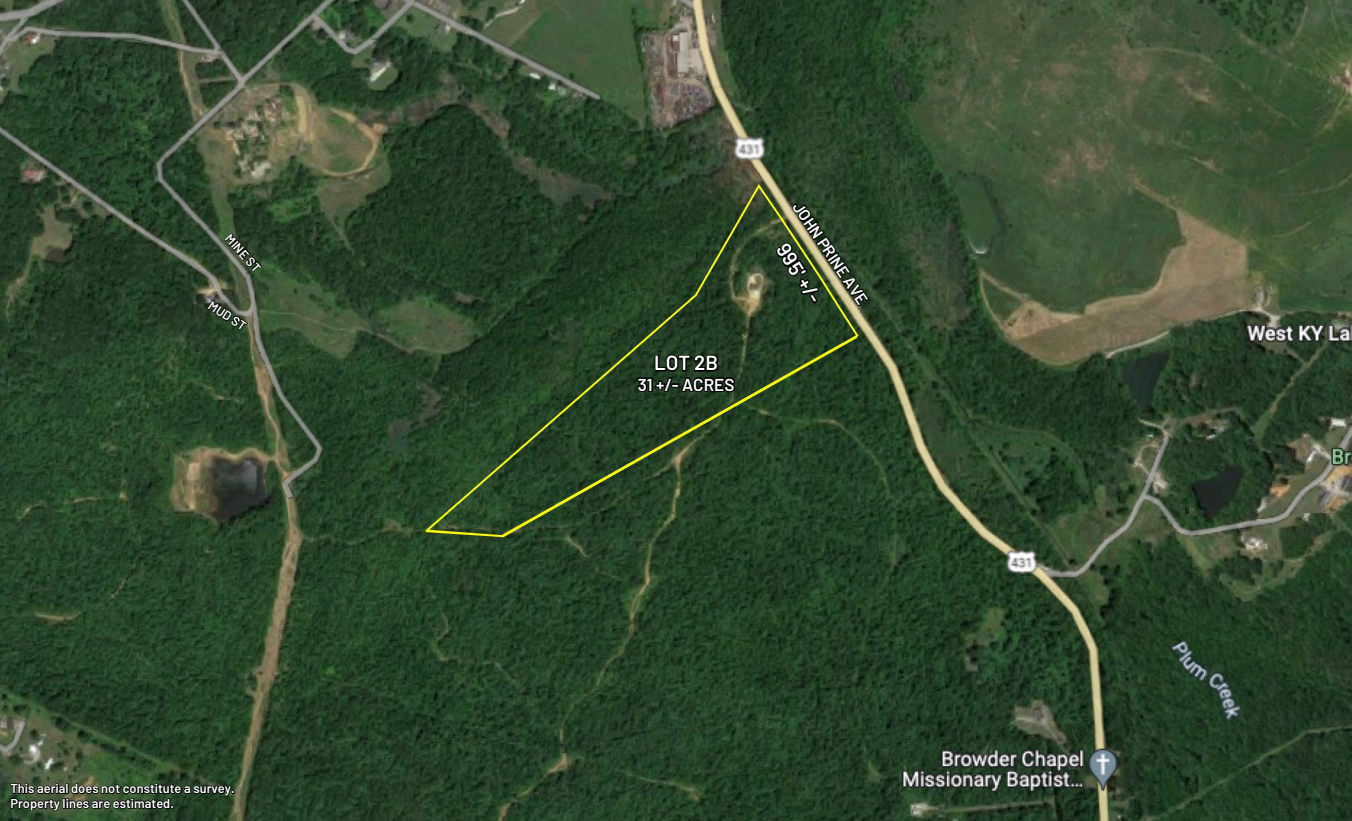
<style>
.page{position:relative;width:1352px;height:821px;background:#fff}
.page>*{position:absolute;margin:0;border:0;box-sizing:border-box;transform-origin:0 0}
.t1{font:600 20.34px "Barlow";color:#fff}
.t2{font:600 17.18px "Barlow";color:#fff}
.t3{font:600 16.03px "Barlow";color:#fff}
.t4{font:600 12.81px "Barlow";color:#fff}
.t5{font:600 12.67px "Barlow";color:#fff}
</style>
<div class="page">
<img style="left:0;top:0;width:1351px;height:820px">
<svg style="left:9px;top:781px;width:227px;height:31px;background:#22311e"></svg>
<svg style="left:636px;top:353px;width:101px;height:52px;background:#172918"></svg>
<svg style="left:205px;top:298px;width:44px;height:35px;background:#313f2e"></svg>
<svg style="left:222px;top:231px;width:42px;height:44px;background:#31412e"></svg>
<svg style="left:771px;top:197px;width:100px;height:111px;background:#37472a"></svg>
<p class="t5" style="left:234px;top:231px;width:47px;rotate:48deg">MINE ST</p>
<p class="t5" style="left:214px;top:297px;width:44px;rotate:33deg">MUD ST</p>
<p class="t4" style="left:11px;top:780px;width:225px">This aerial does not constitute a survey.</p>
<p class="t4" style="left:11px;top:794px;width:165px">Property lines are estimated.</p>
<p class="t1" style="left:654px;top:350px;width:65px">LOT 2B</p>
<p class="t2" style="left:637px;top:373px;width:98px">31 +/- ACRES</p>
<p class="t3" style="left:805px;top:197px;width:121px;rotate:56deg">JOHN PRINE AVE</p>
<p class="t1" style="left:792px;top:238px;width:68px;rotate:58deg">995' +/-</p>
</div>
